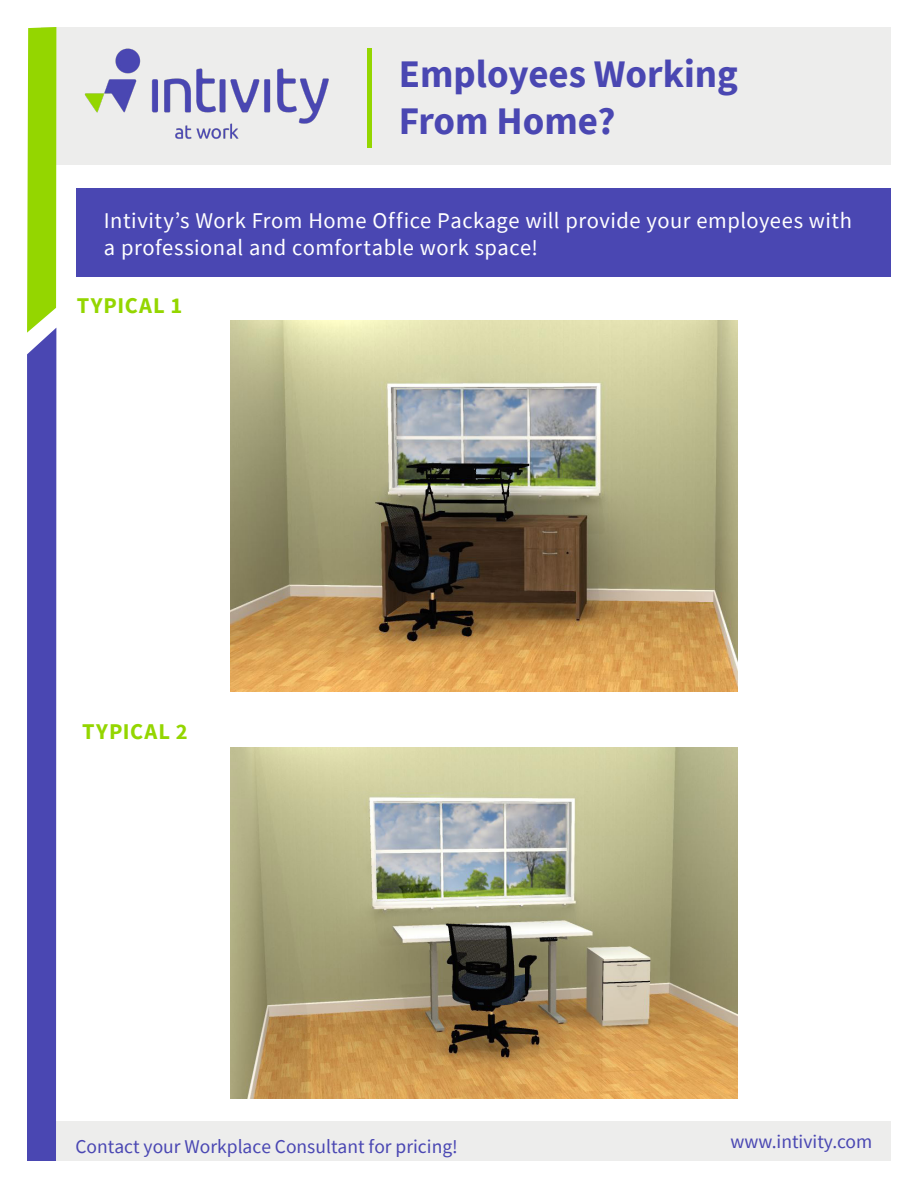
<style>
.page{position:relative;width:918px;height:1188px;background:#fff}
.page>*{position:absolute;margin:0;border:0;box-sizing:border-box;transform-origin:0 0}
.t1{font:700 39px/46.8px "Source Sans Pro";color:#4a47b2}
.t2{font:22.5px/27px "Source Sans Pro";letter-spacing:.02em;color:#fff}
.t3{font:700 22.5px "Source Sans Pro";letter-spacing:.04em;color:#94d600}
.t4{font:19.5px "Source Sans Pro";color:#4a47b3}
</style>
<div class="page">
<div style="left:77px;top:188px;width:814px;height:89px;background:#4a47b2"></div>
<div style="left:42px;top:1121px;width:849px;height:40px;background:#ededec"></div>
<div style="left:42px;top:27px;width:849px;height:137px;background:#ededec"></div>
<img style="left:84px;top:48px;width:245px;height:91px">
<hr style="left:367px;top:49px;width:4px;height:99px;background:#94d600">
<svg style="left:27px;top:27px;width:29px;height:1134px;background:#616f86"></svg>
<img style="left:231px;top:320px;width:506px;height:372px">
<img style="left:231px;top:747px;width:506px;height:352px">
<p class="t1" style="left:399px;top:50px;width:341px">Employees Working<br>From Home?</p>
<p class="t2" style="left:104px;top:207px;width:750px">Intivity’s Work From Home Office Package will provide your employees with a professional and comfortable work space!</p>
<p class="t3" style="left:77px;top:290px;width:107px">TYPICAL 1</p>
<p class="t3" style="left:82px;top:717px;width:107px">TYPICAL 2</p>
<p class="t4" style="left:75px;top:1134px;width:384px">Contact your Workplace Consultant for pricing!</p>
<p class="t4" style="left:731px;top:1129px;width:143px">www.intivity.com</p>
</div>
